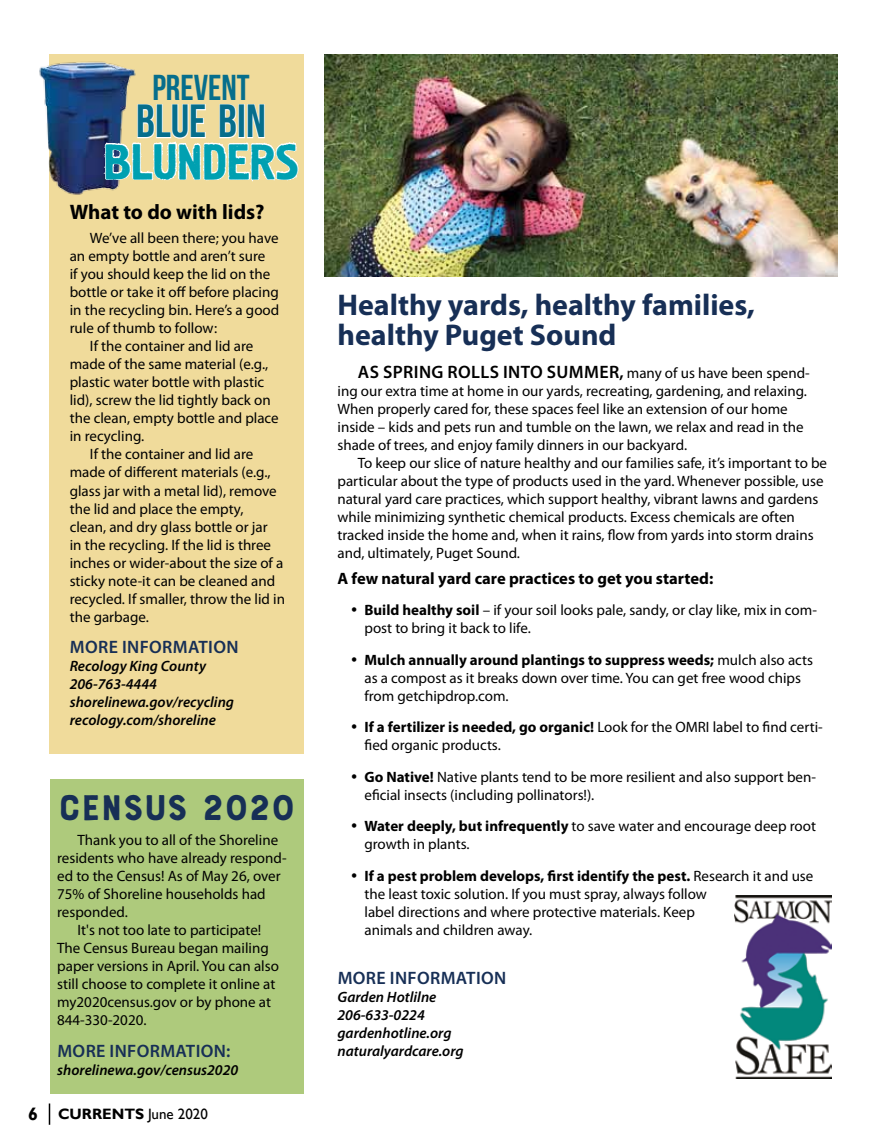
<style>
.page{position:relative;width:891px;height:1148px;background:#fff}
.page>*{position:absolute;margin:0;border:0;box-sizing:border-box;transform-origin:0 0}
.t1{font:46.5px "Bebas Neue";color:#066e8c}
.t2{font:43.5px "Mr Tiger";color:#00a0b1}
.t3{font:37.5px "Bourton Hand Base";color:#172f56}
.t4{font:36px "Bebas Neue";color:#066e8c}
.t5{font:700 30px/30px "Myriad Pro";color:#172f56}
.t6{font:700 21px "Myriad Pro";color:#000}
.t7{font:600 18px "Myriad Pro";letter-spacing:.02em;color:#172f56}
.t8{font:600 18px "Myriad Pro";letter-spacing:.02em;color:#000}
.t9{font:700 16.5px "Myriad Pro";color:#000}
.t10{font:15px/18px "Myriad Pro";color:#000}
.t11{font:italic 600 15px/18px "Myriad Pro";color:#000}
.t12{font:700 15px "Gill Sans";color:#000}
.s1{font-size:18px}
.s2{font-weight:400}
.s3{font-weight:400;font-size:15px}
.s4{font-weight:700}
</style>
<div class="page">
<div style="left:49px;top:55px;width:255px;height:699px;background:#f0db9b"></div>
<img style="left:39px;top:54px;width:101px;height:141px">
<svg style="left:103px;top:103px;width:196px;height:82px"></svg>
<div style="left:50px;top:779px;width:254px;height:315px;background:#aeca7c"></div>
<img style="left:735px;top:895px;width:97px;height:183px">
<img style="left:324px;top:55px;width:513px;height:221px">
<svg style="left:49px;top:1103px;width:1px;height:21px"></svg>
<h3 class="t4" style="left:152px;top:68px;width:99px">PREVENT</h3>
<h1 class="t1" style="left:136px;top:96px;width:128px">BLUE BIN</h1>
<h2 class="t2" style="left:104px;top:130px;width:196px">BLUNDERS</h2>
<h3 class="t6" style="left:70px;top:198px;width:196px">What to do with lids?</h3>
<p class="t10" style="left:90px;top:229px;width:190px">We’ve all been there; you have</p>
<p class="t10" style="left:70px;top:247px;width:197px">an empty bottle and aren’t sure</p>
<p class="t10" style="left:70px;top:265px;width:202px">if you should keep the lid on the</p>
<p class="t10" style="left:70px;top:283px;width:211px">bottle or take it off before placing</p>
<p class="t10" style="left:70px;top:301px;width:211px">in the recycling bin. Here’s a good</p>
<p class="t10" style="left:70px;top:319px;width:149px">rule of thumb to follow:</p>
<p class="t10" style="left:90px;top:337px;width:165px">If the container and lid are</p>
<p class="t10" style="left:70px;top:355px;width:200px">made of the same material (e.g.,</p>
<p class="t10" style="left:70px;top:373px;width:196px">plastic water bottle with plastic</p>
<p class="t10" style="left:70px;top:391px;width:203px">lid), screw the lid tightly back on</p>
<p class="t10" style="left:70px;top:409px;width:211px">the clean, empty bottle and place</p>
<p class="t10" style="left:70px;top:427px;width:76px">in recycling.</p>
<p class="t10" style="left:90px;top:445px;width:165px">If the container and lid are</p>
<p class="t10" style="left:70px;top:463px;width:202px">made of different materials (e.g.,</p>
<p class="t10" style="left:70px;top:481px;width:209px">glass jar with a metal lid), remove</p>
<p class="t10" style="left:70px;top:499px;width:175px">the lid and place the empty,</p>
<p class="t10" style="left:70px;top:517px;width:200px">clean, and dry glass bottle or jar</p>
<p class="t10" style="left:70px;top:535px;width:203px">in the recycling. If the lid is three</p>
<p class="t10" style="left:70px;top:553px;width:215px">inches or wider-about the size of a</p>
<p class="t10" style="left:70px;top:571px;width:207px">sticky note-it can be cleaned and</p>
<p class="t10" style="left:70px;top:589px;width:217px">recycled. If smaller, throw the lid in</p>
<p class="t10" style="left:70px;top:607px;width:81px">the garbage.</p>
<p class="t7" style="left:70px;top:635px;width:170px">MORE INFORMATION</p>
<p class="t11" style="left:70px;top:656px;width:166px">Recology King County<br>206-763-4444 shorelinewa.gov/recycling recology.com/shoreline</p>
<h3 class="t3" style="left:58px;top:784px;width:239px">CENSUS 2020</h3>
<p class="t10" style="left:77px;top:830px;width:202px">Thank you to all of the Shoreline</p>
<p class="t10" style="left:57px;top:848px;width:231px">residents who have already respond-</p>
<p class="t10" style="left:57px;top:866px;width:225px">ed to the Census! As of May 26, over</p>
<p class="t10" style="left:57px;top:884px;width:210px">75% of Shoreline households had</p>
<p class="t10" style="left:57px;top:902px;width:72px">responded.</p>
<p class="t10" style="left:77px;top:920px;width:185px">It's not too late to participate!</p>
<p class="t10" style="left:57px;top:938px;width:213px">The Census Bureau began mailing</p>
<p class="t10" style="left:57px;top:956px;width:223px">paper versions in April. You can also</p>
<p class="t10" style="left:57px;top:974px;width:220px">still choose to complete it online at</p>
<p class="t10" style="left:57px;top:992px;width:215px">my2020census.gov or by phone at</p>
<p class="t10" style="left:57px;top:1010px;width:91px">844-330-2020.</p>
<p class="t7" style="left:57px;top:1039px;width:175px">MORE INFORMATION:</p>
<p class="t11" style="left:57px;top:1060px;width:183px">shorelinewa.gov/census2020</p>
<p class="t12" style="left:28px;top:1104px;width:181px"><span class="s1">6</span> CURRENTS <span class="s2">June 2020</span></p>
<h3 class="t5" style="left:338px;top:289px;width:419px">Healthy yards, healthy families, healthy Puget Sound</h3>
<p class="t8" style="left:358px;top:360px;width:453px">AS SPRI NG ROLLS I NTO SUMM ER, <span class="s3">many of us have been spend-</span></p>
<p class="t10" style="left:338px;top:382px;width:471px">ing our extra time at home in our yards, recreating, gardening, and relaxing.<br>When properly cared for, these spaces feel like an extension of our home inside – kids and pets run and tumble on the lawn, we relax and read in the shade of trees, and enjoy family dinners in our backyard.</p>
<p class="t10" style="left:338px;top:454px;width:491px;text-indent:20px">To keep our slice of nature healthy and our families safe, it’s important to be particular about the type of products used in the yard. Whenever possible, use natural yard care practices, which support healthy, vibrant lawns and gardens while minimizing synthetic chemical products. Excess chemicals are often tracked inside the home and, when it rains, flow from yards into storm drains and, ultimately, Puget Sound.</p>
<p class="t9" style="left:338px;top:567px;width:377px">A few natural yard care practices to get you started:</p>
<p class="t10" style="left:364px;top:601px;width:454px"><span class="s4">Build healthy soil</span> – if your soil looks pale, sandy, or clay like, mix in com&shy;post to bring it back to life.</p>
<p class="t10" style="left:364px;top:650px;width:450px"><span class="s4">Mulch annually around plantings to suppress weeds;</span> mulch also acts as a compost as it breaks down over time. You can get free wood chips from getchipdrop.com.</p>
<p class="t10" style="left:364px;top:718px;width:460px"><span class="s4">If a fertilizer is needed, go organic!</span> Look for the OMRI label to find certi&shy;fied organic products.</p>
<p class="t10" style="left:364px;top:767px;width:453px"><span class="s4">Go Native!</span> Native plants tend to be more resilient and also support ben&shy;eficial insects (including pollinators!).</p>
<p class="t10" style="left:364px;top:817px;width:453px"><span class="s4">Water deeply, but infrequently</span> to save water and encourage deep root growth in plants.</p>
<p class="t10" style="left:364px;top:866px;width:450px"><span class="s4">If a pest problem develops, first identify the pest.</span> Research it and use the least toxic solution. If you must spray, always follow<br>label directions and where protective materials. Keep<br>animals and children away.</p>
<p class="t7" style="left:338px;top:966px;width:170px">MORE INFORMATION</p>
<p class="t11" style="left:338px;top:987px;width:128px">Garden Hotlilne<br>206-633-0224 gardenhotline.org naturalyardcare.org</p>
</div>
